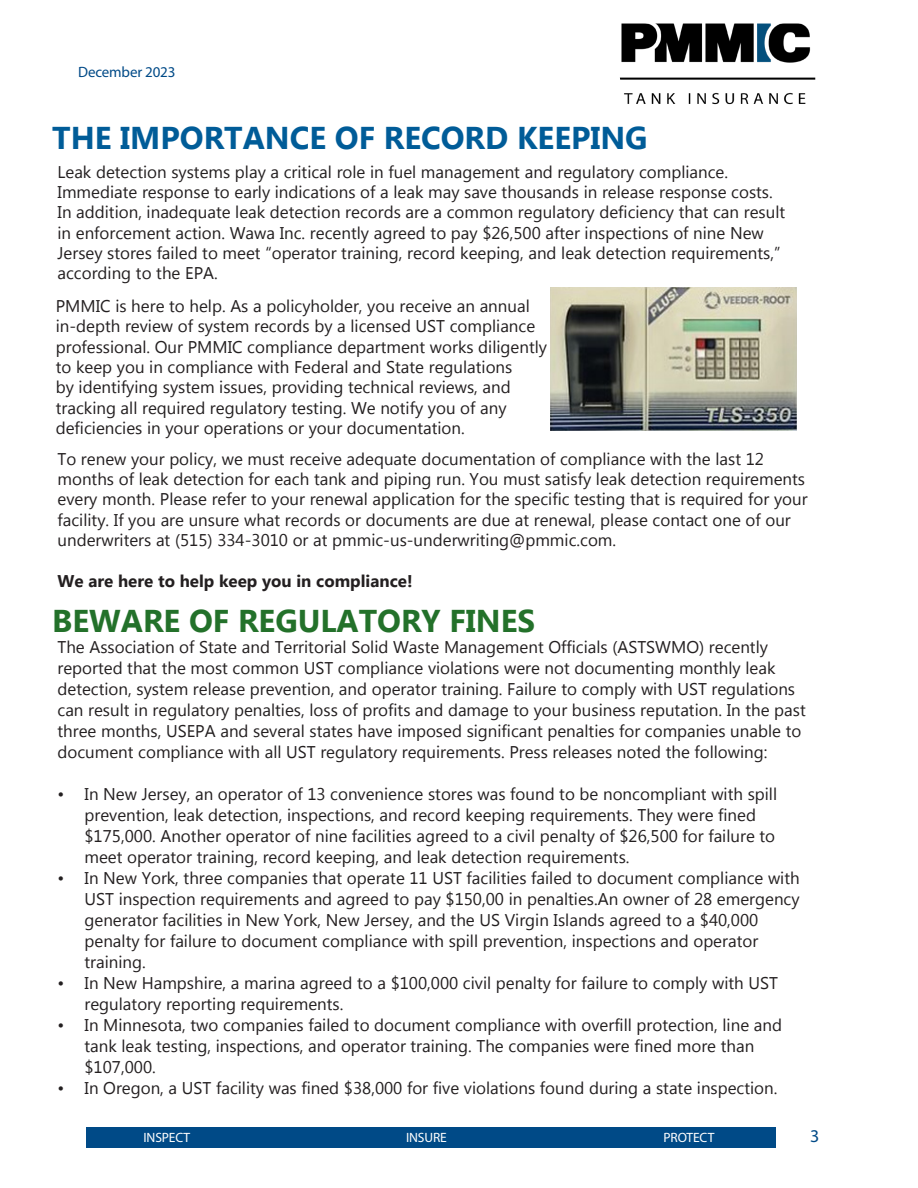
<style>
.page{position:relative;width:918px;height:1188px;background:#fff}
.page>*{position:absolute;margin:0;border:0;box-sizing:border-box;transform-origin:0 0}
.t1{font:700 31.5px "Microsoft New Tai Lue";color:#005c98}
.t2{font:700 31.5px "Microsoft New Tai Lue";color:#23712a}
.t3{font:18px "Myriad Pro";color:#004a87}
.t4{font:16.95px/20.4px "Microsoft New Tai Lue";color:#231f20}
.t5{font:700 16.95px "Microsoft New Tai Lue";color:#231f20}
.t6{font:15px "Myriad Pro";letter-spacing:-.01em;color:#004a87}
.t7{font:13.5px "Myriad Pro";letter-spacing:-.01em;color:#fff}
</style>
<div class="page">
<img style="left:620px;top:24px;width:195px;height:81px">
<div style="left:87px;top:1127px;width:689px;height:21px;background:#004a87"></div>
<img style="left:551px;top:287px;width:245px;height:143px">
<p class="t6" style="left:78px;top:62px;width:99px">December 2023</p>
<p class="t1" style="left:52px;top:120px;width:597px">THE IMPORTANCE OF RECORD KEEPING</p>
<p class="t4" style="left:58px;top:163px;width:729px">Leak detection systems play a critical role in fuel management and regulatory compliance.<br>Immediate response to early indications of a leak may save thousands in release response costs.<br>In addition, inadequate leak detection records are a common regulatory deficiency that can result in enforcement action. Wawa Inc. recently agreed to pay $26,500 after inspections of nine New Jersey stores failed to meet “operator training, record keeping, and leak detection requirements,” according to the EPA.</p>
<p class="t4" style="left:56px;top:297px;width:493px">PMMIC is here to help. As a policyholder, you receive an annual in-depth review of system records by a licensed UST compliance professional. Our PMMIC compliance department works diligently to keep you in compliance with Federal and State regulations<br>by identifying system issues, providing technical reviews, and tracking all required regulatory testing. We notify you of any deficiencies in your operations or your documentation.</p>
<p class="t4" style="left:58px;top:450px;width:752px">To renew your policy, we must receive adequate documentation of compliance with the last 12 months of leak detection for each tank and piping run. You must satisfy leak detection requirements every month. Please refer to your renewal application for the specific testing that is required for your facility. If you are unsure what records or documents are due at renewal, please contact one of our underwriters at (515) 334-3010 or at pmmic-us-underwriting@pmmic.com.</p>
<p class="t5" style="left:58px;top:571px;width:357px">We are here to help keep you in compliance!</p>
<p class="t2" style="left:52px;top:603px;width:484px">BEWARE OF REGULATORY FINES</p>
<p class="t4" style="left:58px;top:638px;width:750px;line-height:21px">The Association of State and Territorial Solid Waste Management Officials (ASTSWMO) recently reported that the most common UST compliance violations were not documenting monthly leak detection, system release prevention, and operator training. Failure to comply with UST regulations can result in regulatory penalties, loss of profits and damage to your business reputation. In the past three months, USEPA and several states have imposed significant penalties for companies unable to document compliance with all UST regulatory requirements. Press releases noted the following:</p>
<p class="t4" style="left:85px;top:785px;width:694px;line-height:21px;text-indent:-27px">• In New Jersey, an operator of 13 convenience stores was found to be noncompliant with spill prevention, leak detection, inspections, and record keeping requirements. They were fined $175,000. Another operator of nine facilities agreed to a civil penalty of $26,500 for failure to meet operator training, record keeping, and leak detection requirements.</p>
<p class="t4" style="left:85px;top:869px;width:717px;line-height:21px;text-indent:-27px">• In New York, three companies that operate 11 UST facilities failed to document compliance with UST inspection requirements and agreed to pay $150,00 in penalties.An owner of 28 emergency generator facilities in New York, New Jersey, and the US Virgin Islands agreed to a $40,000 penalty for failure to document compliance with spill prevention, inspections and operator training.</p>
<p class="t4" style="left:85px;top:974px;width:695px;line-height:21px;text-indent:-27px">• In New Hampshire, a marina agreed to a $100,000 civil penalty for failure to comply with UST regulatory reporting requirements.</p>
<p class="t4" style="left:85px;top:1016px;width:699px;line-height:21px;text-indent:-27px">• In Minnesota, two companies failed to document compliance with overfill protection, line and tank leak testing, inspections, and operator training. The companies were fined more than $107,000.</p>
<p class="t4" style="left:58px;top:1079px;width:721px">• In Oregon, a UST facility was fined $38,000 for five violations found during a state inspection.</p>
<p class="t7" style="left:144px;top:1129px;width:48px">INSPECT</p>
<p class="t7" style="left:406px;top:1129px;width:42px">INSURE</p>
<p class="t7" style="left:664px;top:1129px;width:52px">PROTECT</p>
<p class="t3" style="left:810px;top:1125px;width:11px">3</p>
</div>
